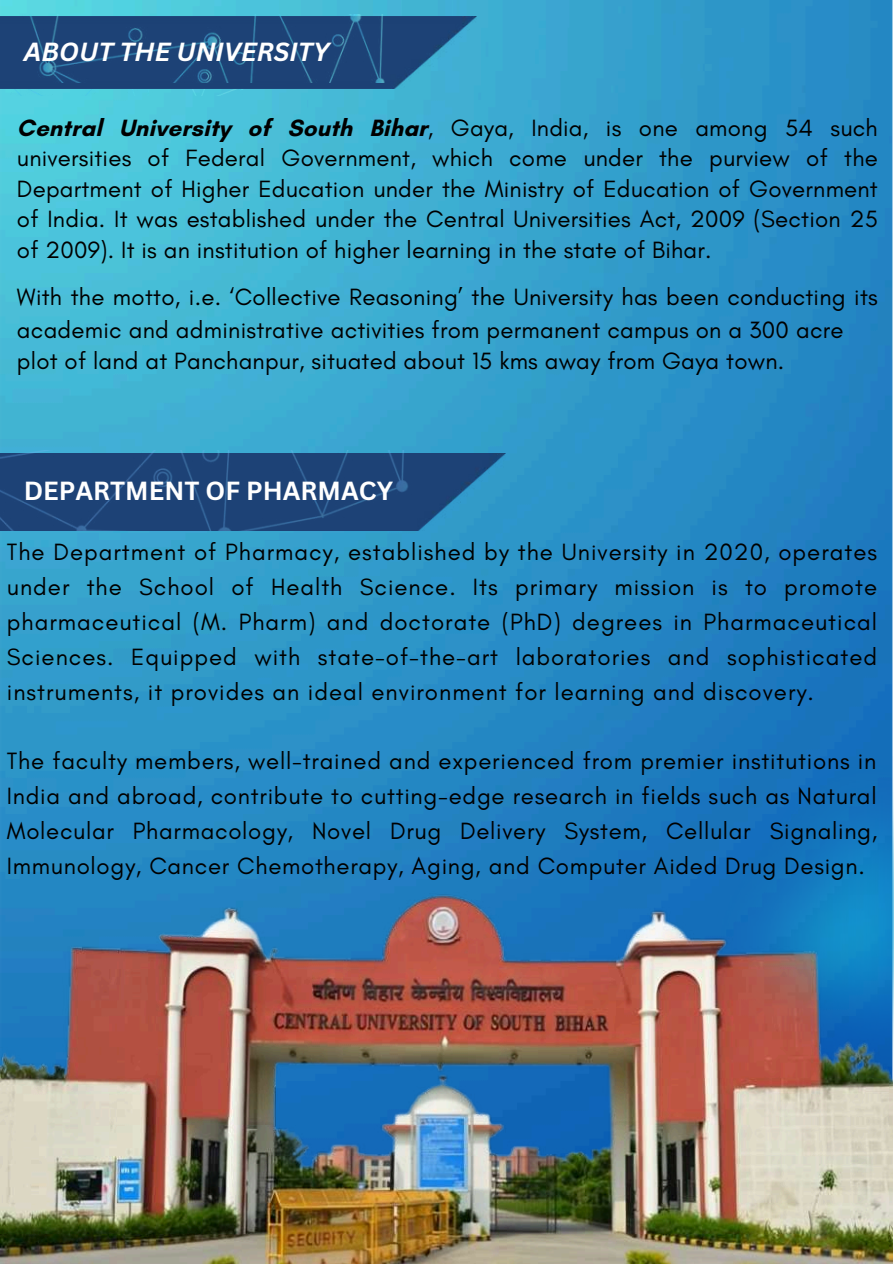
<style>
.page{position:relative;width:894px;height:1264px;background:#fff}
.page>*{position:absolute;margin:0;border:0;box-sizing:border-box;transform-origin:0 0}
.t1{font:700 25.5px "Canva Sans";color:#fff}
.t2{font:italic 700 25.5px "Canva Sans";color:#fff}
.t3{font:24px/34.8px "Glacial Indifference";letter-spacing:.01em;color:#000;text-align:justify}
.s1{font-weight:700}
</style>
<div class="page">
<img style="left:0;top:0;width:892px;height:878px">
<img style="left:0;top:89px;width:249px;height:7px">
<img style="left:0;top:878px;width:892px;height:385px">
<img style="left:416px;top:454px;width:89px;height:76px">
<img style="left:0;top:451px;width:416px;height:79px">
<img style="left:0;top:17px;width:476px;height:72px">
<img style="left:0;top:15px;width:390px;height:67px">
<img style="left:694px;top:741px;width:199px;height:358px">
<p class="t2" style="left:24px;top:34px;width:307px">ABOUT THE UNIVERSITY</p>
<p class="t3" style="left:17px;top:112px;width:862px;line-height:30.3px"><span class="s1">Central University of South Bihar</span>, Gaya, India, is one among 54 such universities of Federal Government, which come under the purview of the Department of Higher Education under the Ministry of Education of Government of India. It was established under the Central Universities Act, 2009 (Section 25 of 2009). It is an institution of higher learning in the state of Bihar.</p>
<p class="t3" style="left:17px;top:279px;width:862px;line-height:33.8px">With the motto, i.e. ‘Collective Reasoning’ the University has been conducting its academic and administrative activities from permanent campus on a 300 acre</p>
<p class="t3" style="left:17px;top:343px;width:768px">plot of land at Panchanpur, situated about 15 kms away from Gaya town.</p>
<p class="t1" style="left:24px;top:472px;width:371px">DEPARTMENT OF PHARMACY</p>
<p class="t3" style="left:7px;top:534px;width:871px">The Department of Pharmacy, established by the University in 2020, operates under the School of Health Science. Its primary mission is to promote pharmaceutical (M. Pharm) and doctorate (PhD) degrees in Pharmaceutical Sciences. Equipped with state-of-the-art laboratories and sophisticated instruments, it provides an ideal environment for learning and discovery.</p>
<p class="t3" style="left:7px;top:743px;width:871px">The faculty members, well-trained and experienced from premier institutions in India and abroad, contribute to cutting-edge research in fields such as Natural Molecular Pharmacology, Novel Drug Delivery System, Cellular Signaling, Immunology, Cancer Chemotherapy, Aging, and Computer Aided Drug Design.</p>
</div>
